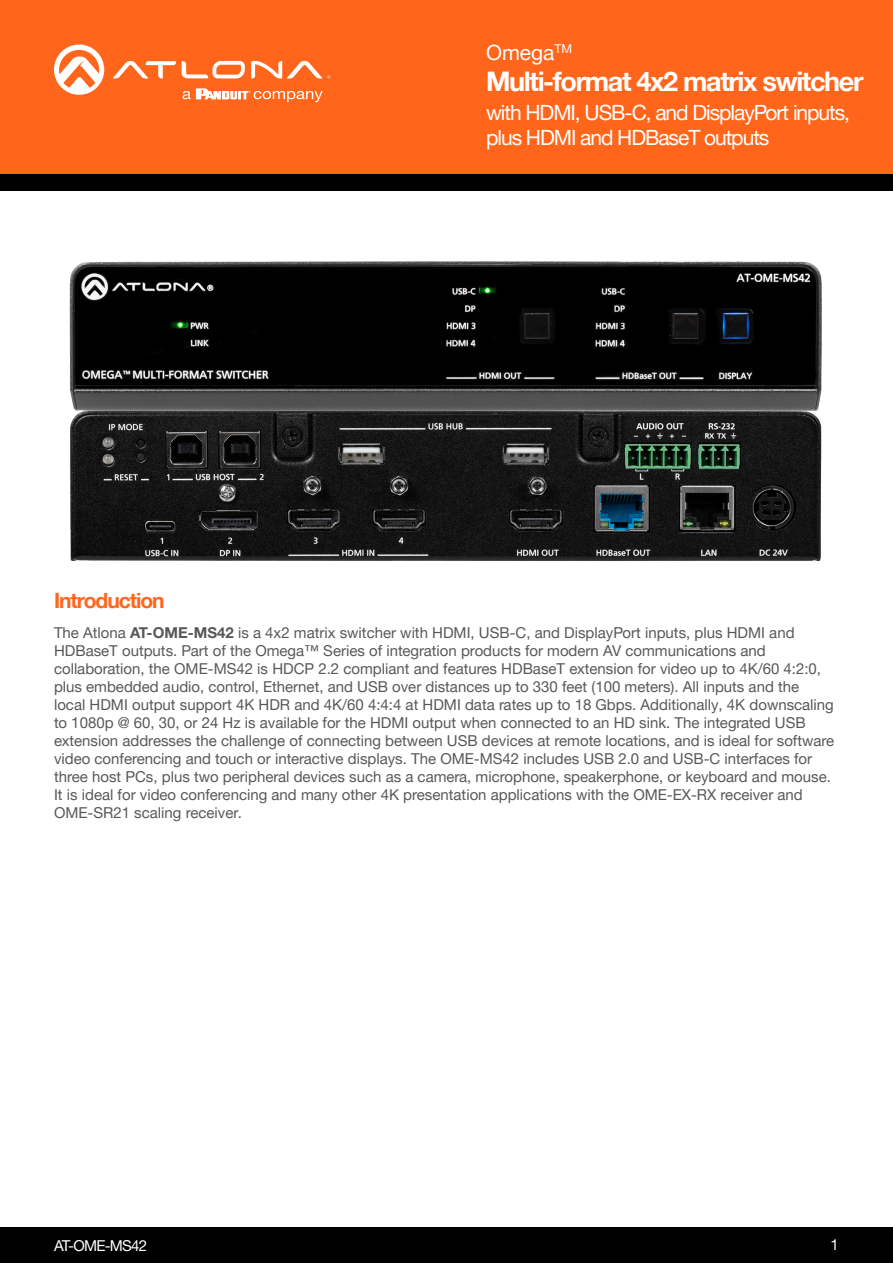
<style>
.page{position:relative;width:893px;height:1263px;background:#fff}
.page>*{position:absolute;margin:0;border:0;box-sizing:border-box;transform-origin:0 0}
.t1{font:700 27px "Helvetica Neue LTW1 G";letter-spacing:-.05em;color:#fff}
.t2{font:21px/25.2px "Helvetica Neue LTW1 G";letter-spacing:-.05em;color:#fff}
.Product_Type_First_P{font:700 21px "Helvetica Neue LTW1 G";letter-spacing:-.05em;color:#ff661c}
.t3{font:15px/18px "Helvetica Neue LTW1 G";color:#57585a}
.t4{font:15px "Helvetica Neue LTW1 G";letter-spacing:-.05em;color:#fff}
.s1{font-weight:700}
</style>
<div class="page">
<div style="left:0;top:1227px;width:893px;height:36px;background:#000"></div>
<div style="left:0;top:0;width:893px;height:174px;background:#ff661c"></div>
<div style="left:0;top:174px;width:893px;height:17px;background:#000"></div>
<svg style="left:182px;top:61px;width:63px;height:17px"></svg>
<svg style="left:113px;top:61px;width:63px;height:18px"></svg>
<svg style="left:251px;top:61px;width:79px;height:18px"></svg>
<svg style="left:54px;top:45px;width:50px;height:50px"></svg>
<svg style="left:183px;top:88px;width:140px;height:14px"></svg>
<img style="left:69px;top:261px;width:753px;height:300px">
<h2 class="t2" style="left:486px;top:39px;width:88px">Omega<sup>TM</sup></h2>
<h1 class="t1" style="left:486px;top:65px;width:379px">Multi-format 4x2 matrix switcher</h1>
<h2 class="t2" style="left:486px;top:99px;width:366px">with HDMI, USB-C, and DisplayPort inputs, plus HDMI and HDBaseT outputs</h2>
<p class="Product_Type_First_P" style="left:54px;top:587px;width:112px">Introduction</p>
<p class="t3" style="left:54px;top:623px;width:782px">The Atlona <span class="s1">AT-OME-MS42</span> is a 4x2 matrix switcher with HDMI, USB-C, and DisplayPort inputs, plus HDMI and HDBaseT outputs. Part of the Omega™ Series of integration products for modern AV communications and collaboration, the OME-MS42 is HDCP 2.2 compliant and features HDBaseT extension for video up to 4K/60 4:2:0, plus embedded audio, control, Ethernet, and USB over distances up to 330 feet (100 meters). All inputs and the local HDMI output support 4K HDR and 4K/60 4:4:4 at HDMI data rates up to 18 Gbps. Additionally, 4K downscaling to 1080p @ 60, 30, or 24 Hz is available for the HDMI output when connected to an HD sink. The integrated USB extension addresses the challenge of connecting between USB devices at remote locations, and is ideal for software video conferencing and touch or interactive displays. The OME-MS42 includes USB 2.0 and USB-C interfaces for three host PCs, plus two peripheral devices such as a camera, microphone, speakerphone, or keyboard and mouse.<br>It is ideal for video conferencing and many other 4K presentation applications with the OME-EX-RX receiver and OME-SR21 scaling receiver.</p>
<p class="t4" style="left:54px;top:1236px;width:95px">AT-OME-MS42</p>
<p class="t4" style="left:831px;top:1235px;width:10px">1</p>
</div>
